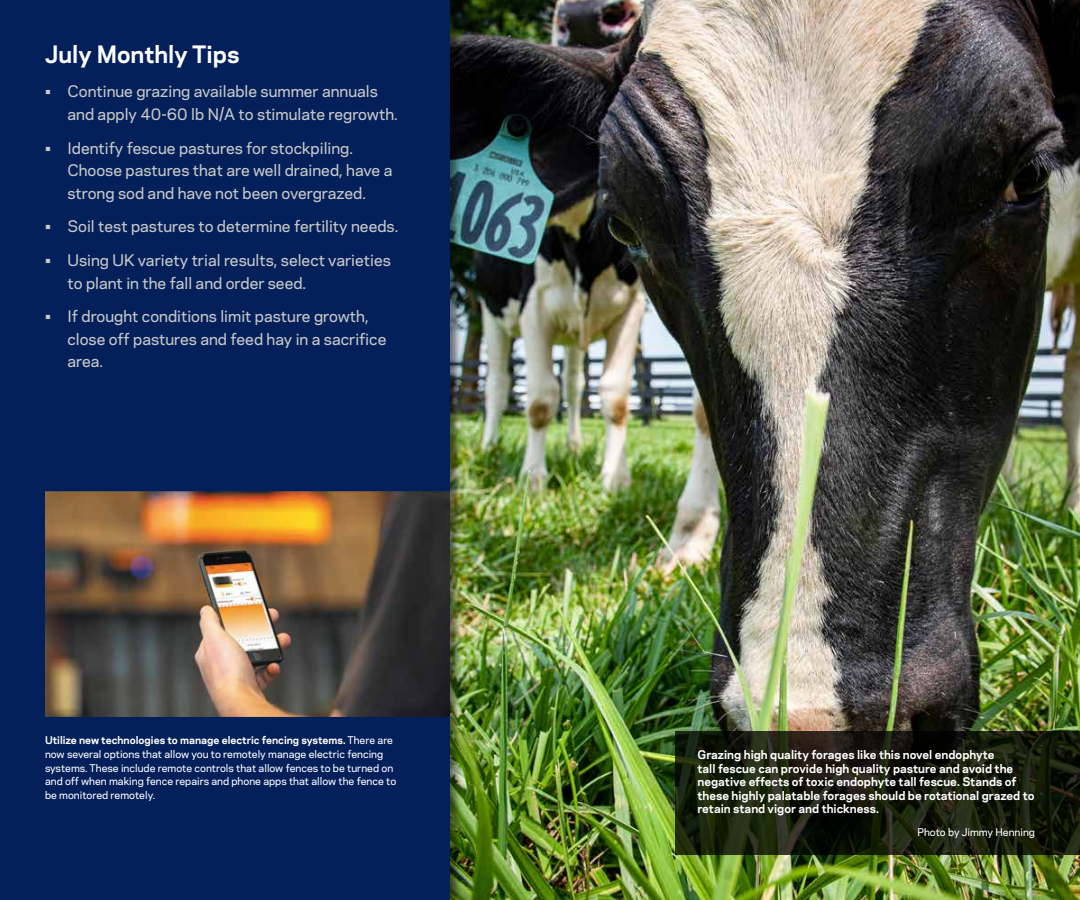
<style>
.page{position:relative;width:1080px;height:900px;background:#fff}
.page>*{position:absolute;margin:0;border:0;box-sizing:border-box;transform-origin:0 0}
.t1{font:700 22.5px "Galaxie Polaris";color:#fff}
.t2{font:500 15px/22.5px "Galaxie Polaris";color:#c7c9c8}
.t3{font:700 11.25px/13.5px "Galaxie Polaris";color:#fff}
.t4{font:500 10px/13.8px "Galaxie Polaris";color:#fff}
.s1{font-weight:700}
</style>
<div class="page">
<img style="left:463px;top:0;width:617px;height:900px">
<div style="left:0;top:0;width:463px;height:900px;background:#000;opacity:.5"></div>
<div style="left:0;top:0;width:450px;height:900px;background:#04205b"></div>
<svg style="left:675px;top:731px;width:405px;height:124px;background:#171c0c"></svg>
<img style="left:45px;top:491px;width:405px;height:225px">
<h1 class="t1" style="left:45px;top:37px;width:196px">July Monthly Tips</h1>
<p class="t2" style="left:68px;top:80px;width:332px;text-indent:-22px">• Continue grazing available summer annuals and apply 40-60 lb N/A to stimulate regrowth.</p>
<p class="t2" style="left:68px;top:136px;width:326px;text-indent:-22px">• Identify fescue pastures for stockpiling.<br>Choose pastures that are well drained, have a strong sod and have not been overgrazed.</p>
<p class="t2" style="left:45px;top:215px;width:355px">• Soil test pastures to determine fertility needs.</p>
<p class="t2" style="left:68px;top:248px;width:325px;text-indent:-22px">• Using UK variety trial results, select varieties to plant in the fall and order seed.</p>
<p class="t2" style="left:68px;top:305px;width:320px;text-indent:-22px">• If drought conditions limit pasture growth, close off pastures and feed hay in a sacrifice area.</p>
<p class="t4" style="left:45px;top:733px;width:353px"><span class="s1">Utilize new technologies to manage electric fencing systems.</span> There are now several options that allow you to remotely manage electric fencing systems. These include remote controls that allow fences to be turned on and off when making fence repairs and phone apps that allow the fence to be monitored remotely.</p>
<p class="t3" style="left:698px;top:747px;width:339px">Grazing high quality forages like this novel endophyte<br>tall fescue can provide high quality pasture and avoid the negative effects of toxic endophyte tall fescue. Stands of these highly palatable forages should be rotational grazed to retain stand vigor and thickness.</p>
<p class="t4" style="left:917px;top:825px;width:119px">Photo by Jimmy Henning</p>
</div>
